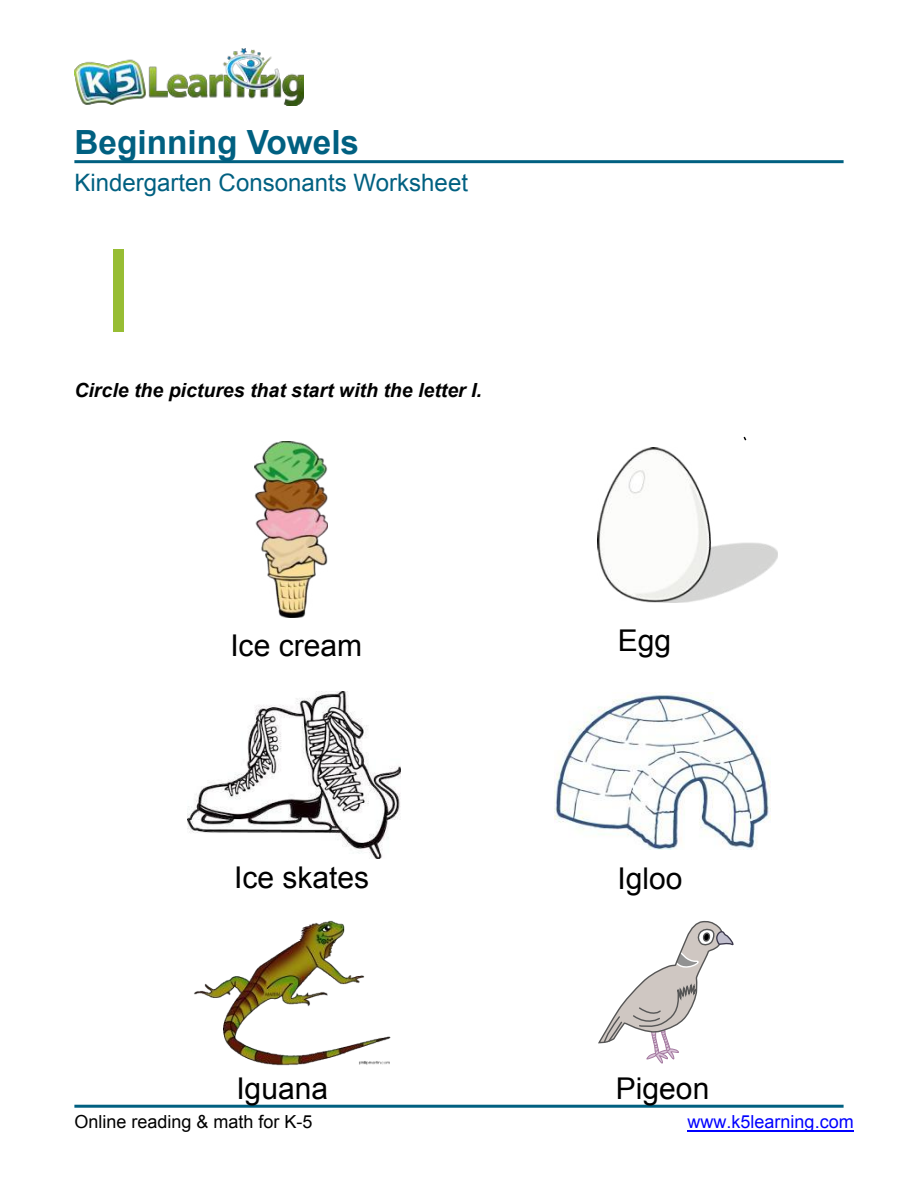
<style>
.page{position:relative;width:918px;height:1188px;background:#fff}
.page>*{position:absolute;margin:0;border:0;box-sizing:border-box;transform-origin:0 0}
.t1{font:114.9px "Arial";color:#97bd34}
.t2{font:700 33.3px "Arial";color:#006081}
.t3{font:30px "Arial";color:#000}
.t4{font:24px "Arial";color:#006081}
.t5{font:italic 700 19.5px "Arial";color:#000}
.t6{font:18px "Arial";color:#000}
.t7{font:18px "Arial";color:#00f}
</style>
<div class="page">
<img style="left:74px;top:49px;width:230px;height:57px">
<hr style="left:74px;top:160px;width:770px;height:3px;background:#006081">
<hr style="left:74px;top:1105px;width:770px;height:3px;background:#006081">
<hr style="left:687px;top:1130px;width:167px;height:2px;background:#00f">
<img style="left:597px;top:448px;width:181px;height:155px">
<img style="left:254px;top:441px;width:73px;height:176px">
<img style="left:555px;top:692px;width:216px;height:158px">
<img style="left:187px;top:692px;width:214px;height:166px">
<svg style="left:598px;top:920px;width:136px;height:143px"></svg>
<img style="left:194px;top:920px;width:197px;height:146px">
<h2 class="t2" style="left:74px;top:129px;width:286px">Beginning Vowels</h2>
<p class="t4" style="left:74px;top:174px;width:395px">Kindergarten Consonants Worksheet</p>
<h1 class="t1" style="left:102px;top:248px;width:33px">I</h1>
<p class="t5" style="left:74px;top:383px;width:409px">Circle the pictures that start with the letter I.</p>
<h3 class="t3" style="left:230px;top:634px;width:133px">Ice cream</h3>
<h3 class="t3" style="left:618px;top:629px;width:55px">Egg</h3>
<h3 class="t3" style="left:234px;top:867px;width:137px">Ice skates</h3>
<h3 class="t3" style="left:617px;top:867px;width:67px">Igloo</h3>
<h3 class="t3" style="left:236px;top:1077px;width:93px">Iguana</h3>
<h3 class="t3" style="left:616px;top:1077px;width:95px">Pigeon</h3>
<p class="t6" style="left:74px;top:1115px;width:240px">Online reading &amp; math for K-5</p>
<p class="t7" style="left:687px;top:1115px;width:168px">www.k5learning.com</p>
</div>
